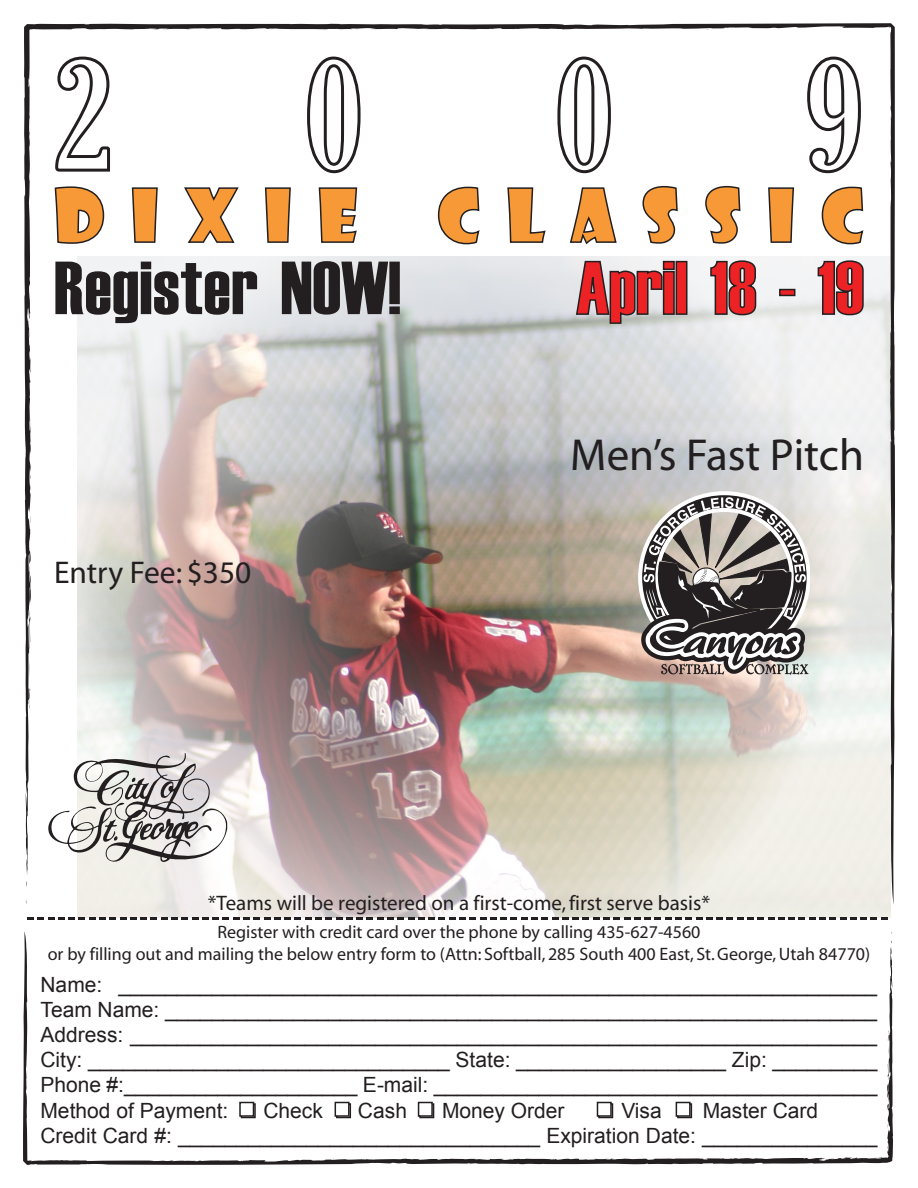
<style>
.page{position:relative;width:918px;height:1188px;background:#fff}
.page>*{position:absolute;margin:0;border:0;box-sizing:border-box;transform-origin:0 0}
.t1{font:75px "Haettenschweiler";letter-spacing:.01em;color:#231f20}
.t2{font:75px "Haettenschweiler";color:#ed2225}
.t3{font:72px "Showcard Gothic";color:#f79937}
.t4{font:45px "Myriad";color:#231f20}
.t5{font:31.5px "Myriad";color:#231f20}
.t6{font:21px/25.2px "Arial";color:#231f20;text-align:justify}
.t7{font:21px "Myriad";color:#231f20}
.t8{font:18px/21.6px "Myriad";color:#231f20;text-align:center}
</style>
<div class="page">
<img style="left:77px;top:904px;width:814px;height:16px">
<svg style="left:27px;top:917px;width:861px;height:2px"></svg>
<svg style="left:23px;top:931px;width:870px;height:234px"></svg>
<svg style="left:891px;top:931px;width:2px;height:14px"></svg>
<svg style="left:887px;top:1075px;width:2px;height:6px"></svg>
<img style="left:24px;top:23px;width:871px;height:881px">
<svg style="left:29px;top:661px;width:1px;height:17px"></svg>
<svg style="left:30px;top:608px;width:1px;height:13px"></svg>
<svg style="left:241px;top:1103px;width:15px;height:15px"></svg>
<div style="left:239px;top:1102px;width:15px;height:15px;background:#fff;border:2px solid #231f20"></div>
<div style="left:336px;top:1103px;width:15px;height:15px;background:#231f20"></div>
<div style="left:335px;top:1102px;width:15px;height:15px;background:#fff;border:2px solid #231f20"></div>
<svg style="left:419px;top:1103px;width:15px;height:15px"></svg>
<div style="left:418px;top:1102px;width:15px;height:15px;background:#fff;border:2px solid #231f20"></div>
<svg style="left:598px;top:1103px;width:15px;height:15px"></svg>
<div style="left:597px;top:1102px;width:15px;height:15px;background:#fff;border:2px solid #231f20"></div>
<svg style="left:677px;top:1103px;width:15px;height:15px"></svg>
<div style="left:676px;top:1102px;width:15px;height:15px;background:#fff;border:2px solid #231f20"></div>
<svg style="left:54px;top:55px;width:58px;height:118px"></svg>
<svg style="left:306px;top:55px;width:56px;height:120px"></svg>
<svg style="left:556px;top:55px;width:56px;height:120px"></svg>
<svg style="left:806px;top:55px;width:56px;height:120px"></svg>
<svg style="left:54px;top:186px;width:51px;height:59px"></svg>
<svg style="left:131px;top:187px;width:28px;height:57px"></svg>
<svg style="left:183px;top:186px;width:57px;height:58px"></svg>
<svg style="left:264px;top:187px;width:28px;height:57px"></svg>
<svg style="left:318px;top:187px;width:40px;height:57px"></svg>
<svg style="left:437px;top:186px;width:44px;height:59px"></svg>
<svg style="left:507px;top:187px;width:40px;height:57px"></svg>
<svg style="left:569px;top:187px;width:49px;height:59px"></svg>
<svg style="left:642px;top:185px;width:37px;height:59px"></svg>
<svg style="left:704px;top:185px;width:37px;height:59px"></svg>
<svg style="left:767px;top:187px;width:28px;height:57px"></svg>
<svg style="left:821px;top:186px;width:44px;height:59px"></svg>
<svg style="left:575px;top:260px;width:101px;height:65px"></svg>
<div style="left:676px;top:261px;width:11px;height:54px;border:2px solid #231f20"></div>
<svg style="left:709px;top:260px;width:48px;height:56px"></svg>
<div style="left:779px;top:289px;width:16px;height:7px;border:2px solid #231f20"></div>
<svg style="left:817px;top:260px;width:47px;height:56px"></svg>
<svg style="left:47px;top:753px;width:180px;height:112px"></svg>
<svg style="left:638px;top:491px;width:172px;height:184px"></svg>
<h2 class="t3" style="left:54px;top:168px;width:812px">D I X I E C L A S S I C</h2>
<h1 class="t1" style="left:54px;top:237px;width:348px">Register NOW!</h1>
<h1 class="t2" style="left:576px;top:237px;width:289px">April 18 - 19</h1>
<h3 class="t5" style="left:54px;top:557px;width:199px">Entry Fee: $350</h3>
<h3 class="t4" style="left:570px;top:433px;width:295px">Men’s Fast Pitch</h3>
<p class="t7" style="left:208px;top:893px;width:504px">*Teams will be registered on a first-come, first serve basis*</p>
<p class="t8" style="left:48px;top:922px;width:824px">Register with credit card over the phone by calling 435-627-4560<br>or by filling out and mailing the below entry form to (Attn: Softball, 285 South 400 East, St. George, Utah 84770)</p>
<p class="t6" style="left:40px;top:972px;width:838px">Name: _________________________________________________________________ Team Name: _____________________________________________________________ Address: ________________________________________________________________ City: _______________________________ State: __________________ Zip: _________ Phone #:____________________ E-mail: ______________________________________ Method of Payment:</p>
<p class="t6" style="left:263px;top:1098px;width:61px">Check</p>
<p class="t6" style="left:358px;top:1098px;width:51px">Cash</p>
<p class="t6" style="left:442px;top:1098px;width:124px">Money Order</p>
<p class="t6" style="left:621px;top:1098px;width:42px">Visa</p>
<p class="t6" style="left:40px;top:1098px;width:838px;text-indent:662px">Master Card<br>Credit Card #: _______________________________ Expiration Date: _______________</p>
</div>
